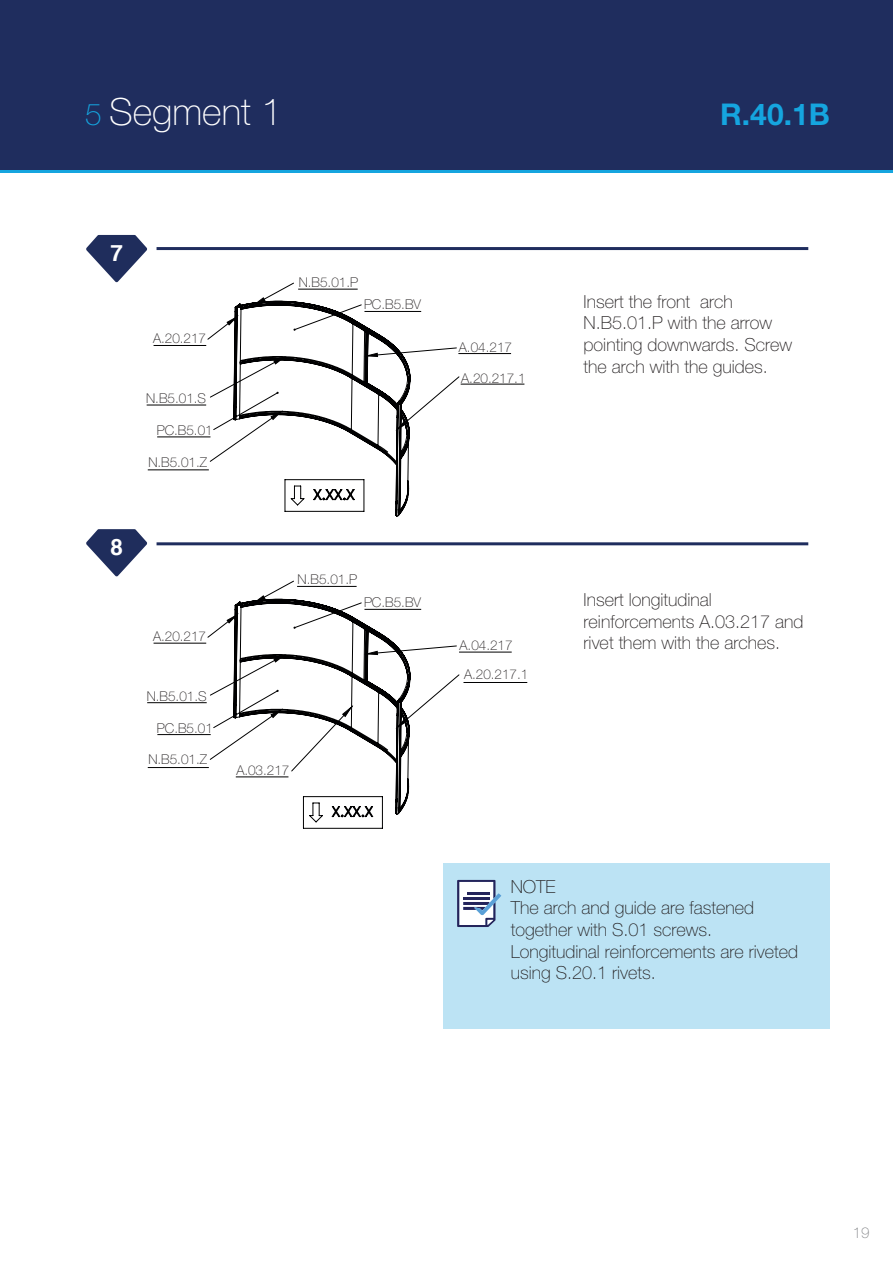
<style>
.page{position:relative;width:893px;height:1263px;background:#fff}
.page>*{position:absolute;margin:0;border:0;box-sizing:border-box;transform-origin:0 0}
.t1{font:100 37.5px "Helvetica Neue LT Pro";color:#fff}
.t2{font:700 30px "Helvetica Neue LT Pro";color:#15a5df}
.t3{font:700 22.5px "Helvetica";color:#fff}
.t4{font:100 18px/21.6px "Helvetica Neue LT Pro";color:#231f20}
.t5{font:100 15px "Helvetica Neue LT Pro";color:#808285}
.t6{font:100 13.5px "Helvetica Neue LT Pro";color:#231f20}
.s1{font-size:30px;color:#15a5df}
</style>
<div class="page">
<div style="left:0;top:0;width:893px;height:172px;background:#1f2d5e"></div>
<hr style="left:0;top:170px;width:893px;height:2px;background:#15a5df">
<svg style="left:86px;top:235px;width:61px;height:47px"></svg>
<svg style="left:86px;top:529px;width:61px;height:47px"></svg>
<hr style="left:157px;top:247px;width:651px;height:3px;background:#1f2d5e">
<hr style="left:157px;top:542px;width:651px;height:3px;background:#1f2d5e">
<svg style="left:207px;top:282px;width:253px;height:180px"></svg>
<svg style="left:226px;top:297px;width:185px;height:220px"></svg>
<svg style="left:207px;top:580px;width:253px;height:180px"></svg>
<div style="left:443px;top:863px;width:386px;height:166px;background:#bce3f4"></div>
<svg style="left:457px;top:880px;width:44px;height:47px;background:#aab4ca"></svg>
<svg style="left:226px;top:595px;width:185px;height:234px"></svg>
<hr style="left:147px;top:702px;width:60px;height:1px;background:#000001">
<hr style="left:147px;top:405px;width:59px;height:1px;background:#000001">
<hr style="left:157px;top:436px;width:53px;height:1px;background:#000001">
<hr style="left:157px;top:734px;width:54px;height:1px;background:#000001">
<hr style="left:148px;top:469px;width:61px;height:1px;background:#000001">
<hr style="left:364px;top:311px;width:57px;height:1px;background:#000001">
<hr style="left:364px;top:609px;width:57px;height:1px;background:#000001">
<hr style="left:148px;top:767px;width:61px;height:1px;background:#000001">
<hr style="left:154px;top:643px;width:52px;height:1px;background:#000001">
<hr style="left:154px;top:345px;width:52px;height:1px;background:#000001">
<hr style="left:298px;top:289px;width:60px;height:1px;background:#000001">
<hr style="left:297px;top:586px;width:60px;height:1px;background:#000001">
<hr style="left:463px;top:682px;width:64px;height:1px;background:#000001">
<hr style="left:461px;top:384px;width:63px;height:1px;background:#000001">
<hr style="left:458px;top:353px;width:53px;height:1px;background:#000001">
<hr style="left:459px;top:652px;width:53px;height:1px;background:#000001">
<hr style="left:236px;top:776px;width:52px;height:1px;background:#000001">
<h1 class="t1" style="left:85px;top:90px;width:199px"><span class="s1">5</span> Segment 1</h1>
<h2 class="t2" style="left:720px;top:95px;width:111px">R.40.1B</h2>
<p class="t3" style="left:110px;top:235px;width:14px">7</p>
<p class="t6" style="left:153px;top:331px;width:55px">A.20.217</p>
<p class="t6" style="left:146px;top:390px;width:61px">N.B5.01.S</p>
<p class="t6" style="left:157px;top:422px;width:58px">PC.B5.01</p>
<p class="t6" style="left:148px;top:454px;width:60px">N.B5.01.Z</p>
<p class="t6" style="left:299px;top:275px;width:61px">N.B5.01.P</p>
<p class="t6" style="left:364px;top:297px;width:59px">PC.B5.BV</p>
<p class="t3" style="left:110px;top:529px;width:14px">8</p>
<p class="t6" style="left:153px;top:629px;width:55px">A.20.217</p>
<p class="t6" style="left:147px;top:688px;width:61px">N.B5.01.S</p>
<p class="t6" style="left:157px;top:720px;width:58px">PC.B5.01</p>
<p class="t6" style="left:148px;top:752px;width:60px">N.B5.01.Z</p>
<p class="t6" style="left:298px;top:572px;width:61px">N.B5.01.P</p>
<p class="t6" style="left:364px;top:595px;width:59px">PC.B5.BV</p>
<p class="t6" style="left:236px;top:762px;width:55px">A.03.217</p>
<p class="t6" style="left:459px;top:339px;width:55px">A.04.217</p>
<p class="t6" style="left:461px;top:371px;width:66px">A.20.217.1</p>
<p class="t6" style="left:460px;top:637px;width:55px">A.04.217</p>
<p class="t6" style="left:464px;top:667px;width:66px">A.20.217.1</p>
<p class="t4" style="left:584px;top:290px;width:210px">Insert the front arch<br>N.B5.01.P with the arrow pointing downwards. Screw the arch with the guides.</p>
<p class="t4" style="left:584px;top:589px;width:221px">Insert longitudinal reinforcements A.03.217 and rivet them with the arches.</p>
<p class="t4" style="left:511px;top:875px;width:289px">NOTE<br>The arch and guide are fastened together with S.01 screws.<br>Longitudinal reinforcements are riveted using S.20.1 rivets.</p>
<p class="t5" style="left:853px;top:1223px;width:18px">19</p>
</div>
